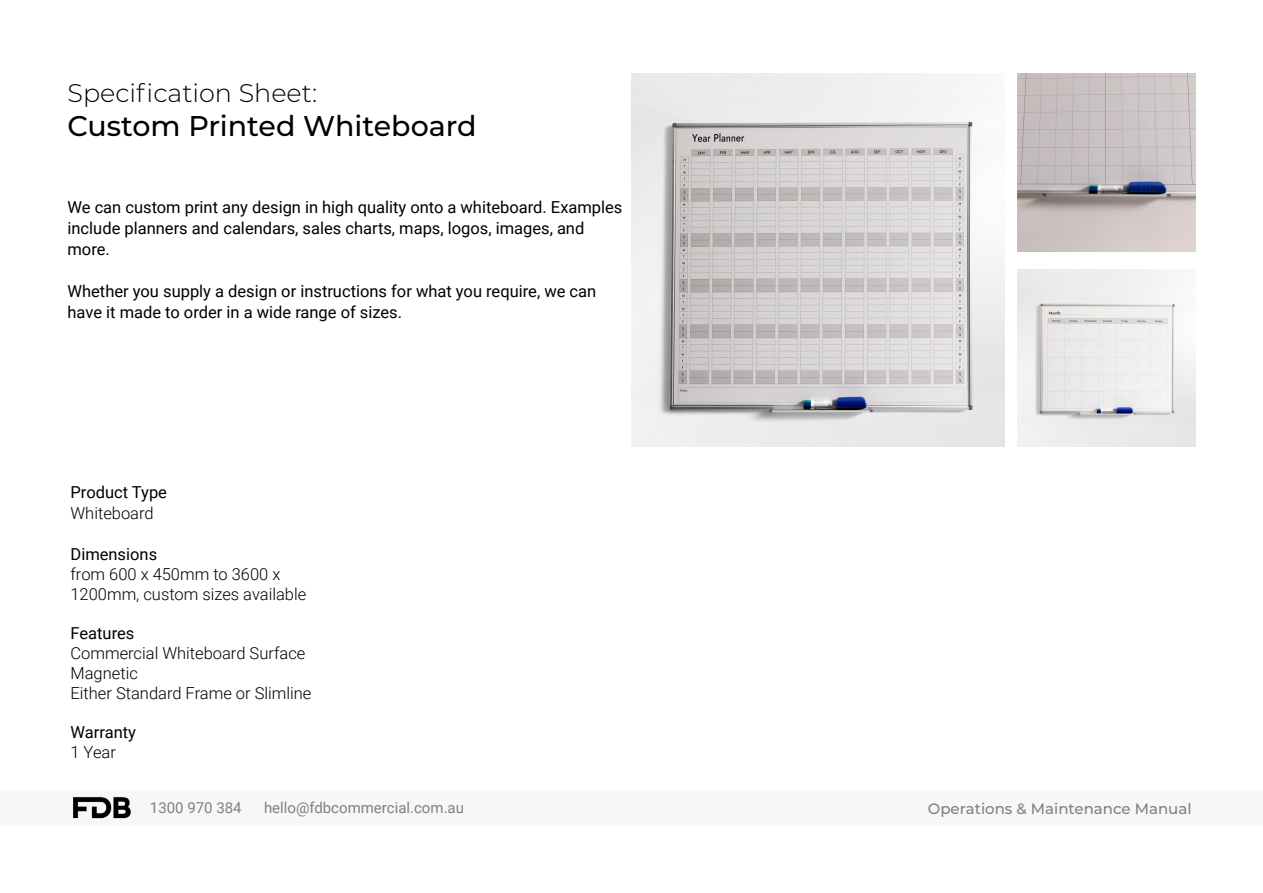
<style>
.page{position:relative;width:1263px;height:893px;background:#fff}
.page>*{position:absolute;margin:0;border:0;box-sizing:border-box;transform-origin:0 0}
.t1{font:500 28.5px "Montserrat";color:#000}
.t2{font:300 25.5px "Montserrat";color:#000}
.Body_Copy{font:16.5px/21px "Roboto";color:#000}
.Body_Copy-2{font:300 16.5px/19.8px "Roboto";color:#000}
.t3{font:15px "Roboto";color:#808080}
.t4{font:500 15px "Montserrat";color:#808080}
</style>
<div class="page">
<div style="left:0;top:790px;width:1263px;height:35px;background:#f7f7f7"></div>
<img style="left:74px;top:797px;width:57px;height:22px">
<img style="left:632px;top:74px;width:373px;height:373px">
<img style="left:1018px;top:74px;width:177px;height:177px">
<img style="left:1018px;top:269px;width:177px;height:178px">
<p class="t2" style="left:68px;top:75px;width:251px">Specification Sheet:</p>
<p class="t1" style="left:68px;top:106px;width:410px">Custom Printed Whiteboard</p>
<p class="Body_Copy" style="left:68px;top:196px;width:556px">We can custom print any design in high quality onto a whiteboard. Examples include planners and calendars, sales charts, maps, logos, images, and more.</p>
<p class="Body_Copy" style="left:68px;top:280px;width:530px">Whether you supply a design or instructions for what you require, we can have it made to order in a wide range of sizes.</p>
<p class="Body_Copy" style="left:70px;top:481px;width:98px">Product Type</p>
<p class="Body_Copy-2" style="left:70px;top:503px;width:85px">Whiteboard</p>
<p class="Body_Copy" style="left:70px;top:543px;width:88px">Dimensions</p>
<p class="Body_Copy-2" style="left:70px;top:564px;width:237px">from 600 x 450mm to 3600 x<br>1200mm, custom sizes available</p>
<p class="Body_Copy" style="left:70px;top:622px;width:65px">Features</p>
<p class="Body_Copy-2" style="left:70px;top:643px;width:236px">Commercial Whiteboard Surface</p>
<p class="Body_Copy-2" style="left:70px;top:663px;width:69px">Magnetic</p>
<p class="Body_Copy-2" style="left:70px;top:682px;width:242px">Either Standard Frame or Slimline</p>
<p class="Body_Copy" style="left:70px;top:721px;width:67px">Warranty</p>
<p class="Body_Copy-2" style="left:70px;top:742px;width:47px">1 Year</p>
<p class="t3" style="left:150px;top:797px;width:93px">1300 970 384</p>
<p class="t3" style="left:264px;top:797px;width:202px">hello@fdbcommercial.com.au</p>
<p class="t4" style="left:928px;top:798px;width:265px">Operations &amp; Maintenance Manual</p>
</div>
